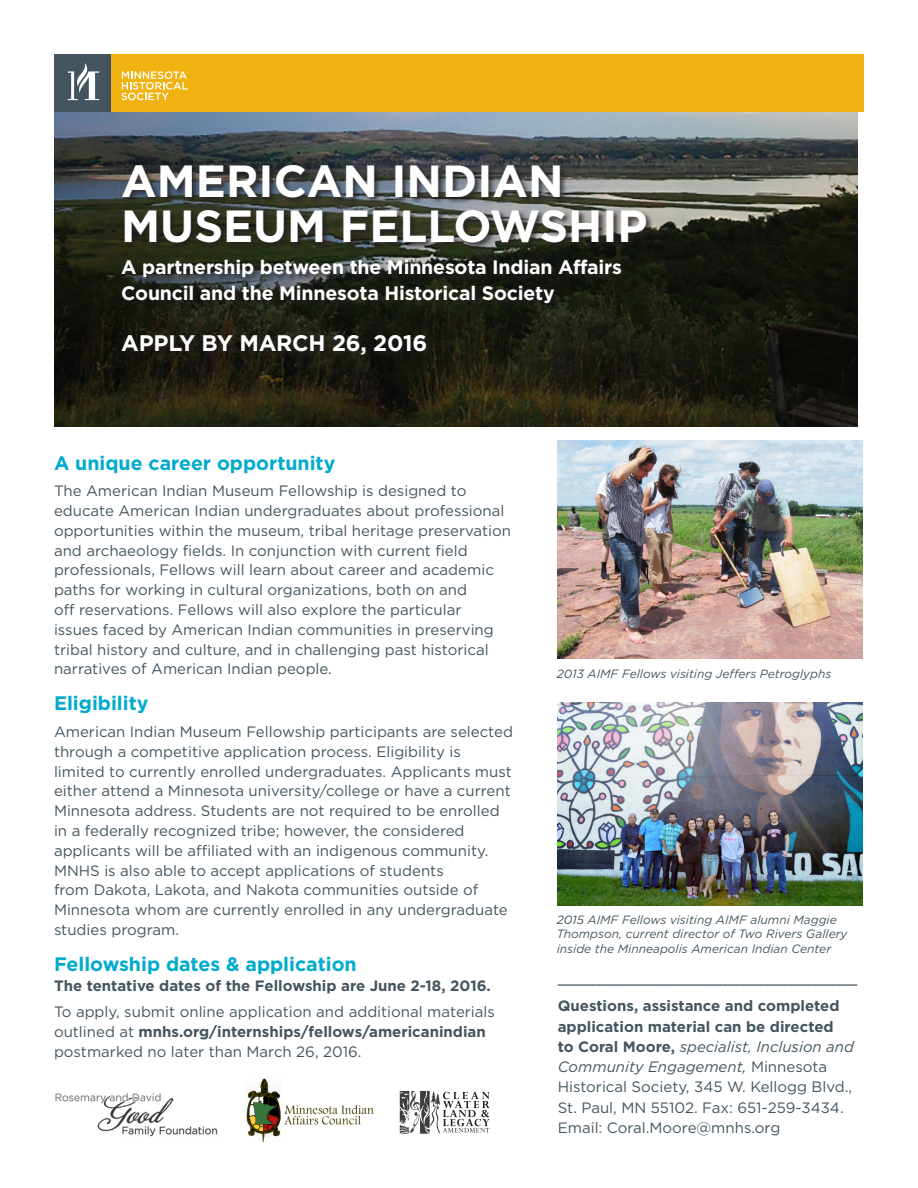
<style>
.page{position:relative;width:918px;height:1188px;background:#fff}
.page>*{position:absolute;margin:0;border:0;box-sizing:border-box;transform-origin:0 0}
.t1{font:700 45px "Gotham";color:#fff}
.t2{font:700 22.5px "Gotham";letter-spacing:-.01em;color:#fff}
.t3{font:700 19.5px "Gotham";letter-spacing:-.01em;color:#fff}
.t4{font:700 19.5px "Gotham";color:#00abcd}
.t5{font:15px/19.8px "Gotham";color:#45555f}
.t6{font:700 15px "Gotham";color:#45555f}
.t7{font:italic 12px/14.4px "Gotham";color:#45555f}
.t8{font:700 10.5px "Gotham";color:#45555f}
.s1{font-weight:700}
.s2{font-style:italic}
</style>
<div class="page">
<img style="left:246px;top:1078px;width:128px;height:65px">
<img style="left:54px;top:111px;width:804px;height:315px">
<div style="left:110px;top:54px;width:754px;height:57px;background:#efb211"></div>
<div style="left:54px;top:54px;width:56px;height:57px;background:#45555f"></div>
<svg style="left:68px;top:63px;width:31px;height:37px"></svg>
<svg style="left:121px;top:71px;width:67px;height:29px"></svg>
<div style="left:121px;top:164px;width:533px;height:198px;background:#231f20;opacity:.75"></div>
<img style="left:558px;top:440px;width:305px;height:219px">
<img style="left:558px;top:702px;width:305px;height:203px">
<svg style="left:400px;top:1091px;width:90px;height:43px"></svg>
<img style="left:55px;top:1093px;width:163px;height:44px">
<p class="t1" style="left:121px;top:155px;width:444px">AMERICAN INDIAN</p>
<p class="t1" style="left:121px;top:200px;width:528px">MUSEUM FELLOWSHIP</p>
<p class="t3" style="left:121px;top:256px;width:502px">A partnership between the Minnesota Indian Affairs</p>
<p class="t3" style="left:121px;top:281px;width:435px">Council and the Minnesota Historical Society</p>
<p class="t2" style="left:121px;top:330px;width:308px">APPLY BY MARCH 26, 2016</p>
<p class="t4" style="left:54px;top:452px;width:283px">A unique career opportunity</p>
<p class="t5" style="left:54px;top:481px;width:459px">The American Indian Museum Fellowship is designed to educate American Indian undergraduates about professional opportunities within the museum, tribal heritage preservation and archaeology fields. In conjunction with current field professionals, Fellows will learn about career and academic paths for working in cultural organizations, both on and<br>off reservations. Fellows will also explore the particular<br>issues faced by American Indian communities in preserving tribal history and culture, and in challenging past historical narratives of American Indian people.</p>
<p class="t4" style="left:54px;top:692px;width:96px">Eligibility</p>
<p class="t5" style="left:54px;top:722px;width:460px">American Indian Museum Fellowship participants are selected through a competitive application process. Eligibility is limited to currently enrolled undergraduates. Applicants must either attend a Minnesota university/college or have a current Minnesota address. Students are not required to be enrolled in a federally recognized tribe; however, the considered applicants will be affiliated with an indigenous community.<br>MNHS is also able to accept applications of students<br>from Dakota, Lakota, and Nakota communities outside of Minnesota whom are currently enrolled in any undergraduate studies program.</p>
<p class="t4" style="left:54px;top:953px;width:304px">Fellowship dates &amp; application</p>
<p class="t6" style="left:54px;top:977px;width:438px">The tentative dates of the Fellowship are June 2-18, 2016.</p>
<p class="t5" style="left:54px;top:1002px;width:443px">To apply, submit online application and additional materials outlined at <span class="s1">mnhs.org/internships/fellows/americanindian </span>postmarked no later than March 26, 2016.</p>
<p class="t7" style="left:557px;top:666px;width:276px">2013 AIMF Fellows visiting Jeffers Petroglyphs</p>
<p class="t7" style="left:557px;top:913px;width:292px">2015 AIMF Fellows visiting AIMF alumni Maggie<br>Thompson, current director of Two Rivers Gallery inside the Minneapolis American Indian Center</p>
<p class="t8" style="left:558px;top:975px;width:301px">__________________________________________________</p>
<p class="t5" style="left:558px;top:996px;width:298px;line-height:20.2px"><span class="s1">Questions, assistance and completed application material can be directed<br>to Coral Moore,</span> <span class="s2">specialist, Inclusion and Community Engagement,</span> Minnesota Historical Society, 345 W. Kellogg Blvd., St. Paul, MN 55102. Fax: 651-259-3434.<br>Email: Coral.Moore@mnhs.org</p>
</div>
